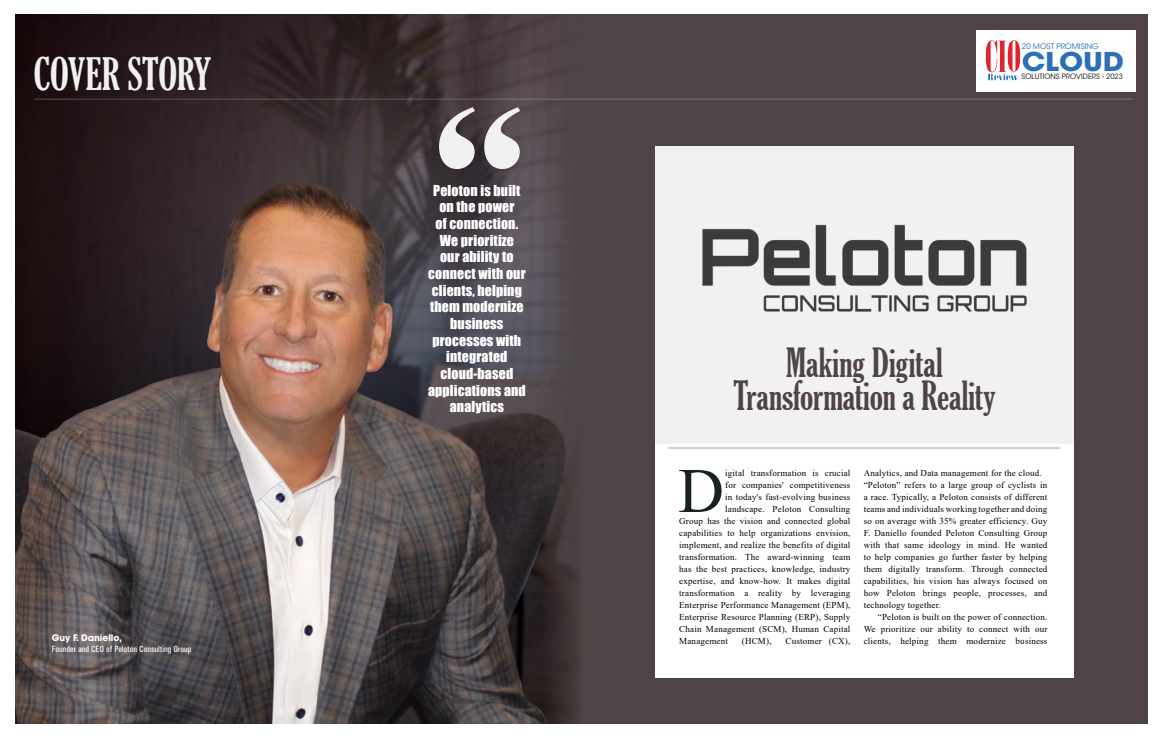
<style>
.page{position:relative;width:1163px;height:738px;background:#fff}
.page>*{position:absolute;margin:0;border:0;box-sizing:border-box;transform-origin:0 0}
.t1{font:63.4px "Times New Roman";color:#182223}
.t2{font:extra-condensed 42.8px "Gloucester";letter-spacing:-.01em;color:#f1f1f2}
.t3{font:extra-condensed 38.6px/33.7px "Gloucester";color:#4e4445;text-align:center}
.t4{font:700 25.7px "ITC Avant Garde Std";letter-spacing:-.005em;color:#2b6fb6;scale:1.1 1}
.t5{font:13.9px/16.6px "Impact";letter-spacing:.01em;color:#fff;text-align:center}
.t6{font:9px/12px "Times New Roman";letter-spacing:.02em;color:#000}
.t7{font:9px "Univers Condensed";color:#fff}
.t8{font:700 9px "Avant Garde LT";color:#fff}
.t9{font:7.7px "ITC Avant Garde Std";color:#2b6fb6}
.t10{font:7.3px "ITC Avant Garde Std";color:#121617}
</style>
<div class="page">
<div style="left:343px;top:14px;width:804px;height:709px;background:#4e4445"></div>
<img style="left:16px;top:14px;width:564px;height:709px">
<div style="left:655px;top:146px;width:418px;height:531px;background:#fff"></div>
<div style="left:655px;top:146px;width:418px;height:297px;background:#f1f1f2"></div>
<img style="left:702px;top:224px;width:325px;height:88px">
<hr style="left:668px;top:447px;width:392px;height:1px;background:#4e4445">
<svg style="left:439px;top:107px;width:81px;height:62px"></svg>
<div style="left:975px;top:30px;width:160px;height:62px;background:#fff"></div>
<svg style="left:985px;top:40px;width:34px;height:40px"></svg>
<hr style="left:34px;top:98px;width:1098px;height:1px;background:#f1f1f2">
<h2 class="t2" style="left:34px;top:50px;width:179px">COVER STORY</h2>
<p class="t8" style="left:52px;top:631px;width:72px">Guy F. Daniello,</p>
<p class="t7" style="left:52px;top:643px;width:141px">Founder and CEO of Peloton Consulting Group</p>
<h3 class="t5" style="left:428px;top:181px;width:99px">Peloton is built on the power<br>of connection.<br>We prioritize<br>our ability to connect with our clients, helping them modernize business processes with integrated cloud-based applications and analytics</h3>
<p class="t9" style="left:1021px;top:42px;width:78px">20 MOST PROMISING</p>
<p class="t10" style="left:1021px;top:72px;width:103px">SOLUTIONS PROVIDERS - 2023</p>
<h3 class="t4" style="left:1021px;top:44px;width:94px">CLOUD</h3>
<h3 class="t3" style="left:733px;top:345px;width:264px">Making Digital<br>Transformation a Reality</h3>
<h1 class="t1" style="left:678px;top:445px;width:47px">D</h1>
<p class="t6" style="left:725px;top:466px;width:127px">igital transformation is crucial</p>
<p class="t6" style="left:725px;top:478px;width:127px">for companies' competitiveness</p>
<p class="t6" style="left:725px;top:490px;width:127px">in today's fast-evolving business</p>
<p class="t6" style="left:725px;top:502px;width:127px">landscape. Peloton Consulting</p>
<p class="t6" style="left:679px;top:514px;width:173px">Group has the vision and connected global</p>
<p class="t6" style="left:679px;top:526px;width:173px">capabilities to help organizations envision,</p>
<p class="t6" style="left:679px;top:538px;width:173px">implement, and realize the benefits of digital</p>
<p class="t6" style="left:679px;top:550px;width:173px">transformation. The award-winning team</p>
<p class="t6" style="left:679px;top:562px;width:173px">has the best practices, knowledge, industry</p>
<p class="t6" style="left:679px;top:574px;width:173px">expertise, and know-how. It makes digital</p>
<p class="t6" style="left:679px;top:586px;width:173px">transformation a reality by leveraging</p>
<p class="t6" style="left:679px;top:598px;width:173px">Enterprise Performance Management (EPM),</p>
<p class="t6" style="left:679px;top:610px;width:173px">Enterprise Resource Planning (ERP), Supply</p>
<p class="t6" style="left:679px;top:622px;width:173px">Chain Management (SCM), Human Capital</p>
<p class="t6" style="left:679px;top:634px;width:50px">Management</p>
<p class="t6" style="left:741px;top:634px;width:31px">(HCM),</p>
<p class="t6" style="left:785px;top:634px;width:66px">Customer (CX),</p>
<p class="t6" style="left:863px;top:466px;width:185px">Analytics, and Data management for the cloud. “Peloton” refers to a large group of cyclists in a race. Typically, a Peloton consists of different teams and individuals working together and doing so on average with 35% greater efficiency. Guy F. Daniello founded Peloton Consulting Group with that same ideology in mind. He wanted to help companies go further faster by helping them digitally transform. Through connected capabilities, his vision has always focused on how Peloton brings people, processes, and technology together.</p>
<p class="t6" style="left:863px;top:610px;width:185px;text-align:justify;text-indent:14px">“Peloton is built on the power of connection.<br>We prioritize our ability to connect with our clients, helping them modernize business</p>
</div>
